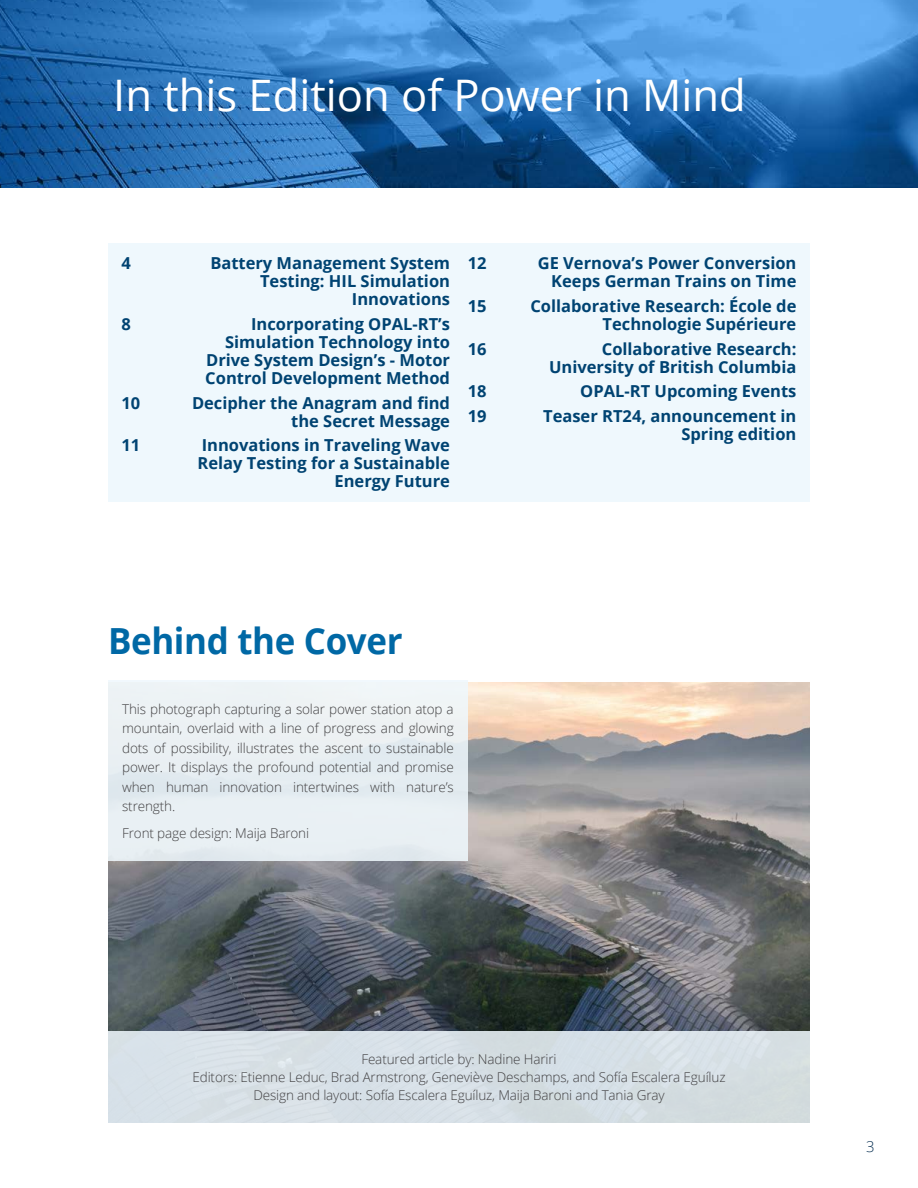
<style>
.page{position:relative;width:918px;height:1188px;background:#fff}
.page>*{position:absolute;margin:0;border:0;box-sizing:border-box;transform-origin:0 0}
.t1{font:43.5px "Open Sans";color:#fff}
.t2{font:700 36px "Open Sans";letter-spacing:-.01em;color:#0068a5}
.t3{font:700 16.5px/18px "Open Sans";color:#004372;text-align:right}
.t4{font:300 14.85px "Open Sans";color:#0b3254}
.t5{font:300 13.5px/19.5px "Open Sans";letter-spacing:-.01em;color:#414042;text-align:justify}
</style>
<div class="page">
<img style="left:0;top:0;width:918px;height:188px">
<img style="left:108px;top:682px;width:702px;height:349px">
<div style="left:108px;top:243px;width:702px;height:258px;background:#eff8fd"></div>
<div style="left:108px;top:680px;width:360px;height:181px;background:#e9f0f3"></div>
<div style="left:108px;top:1031px;width:702px;height:92px;background:#d6e0e6"></div>
<h1 class="t1" style="left:113px;top:66px;width:634px">In this Edition of Power in Mind</h1>
<p class="t3" style="left:122px;top:254px;width:11px">4</p>
<p class="t3" style="left:210px;top:254px;width:241px">Battery Management System<br>Testing: HIL Simulation<br>Innovations</p>
<p class="t3" style="left:121px;top:314px;width:11px">8</p>
<p class="t3" style="left:205px;top:314px;width:246px">Incorporating OPAL-RT’s<br>Simulation Technology into<br>Drive System Design’s - Motor<br>Control Development Method</p>
<p class="t3" style="left:121px;top:393px;width:20px">10</p>
<p class="t3" style="left:192px;top:393px;width:260px">Decipher the Anagram and find the Secret Message</p>
<p class="t3" style="left:121px;top:436px;width:20px">11</p>
<p class="t3" style="left:198px;top:436px;width:254px">Innovations in Traveling Wave<br>Relay Testing for a Sustainable<br>Energy Future</p>
<p class="t3" style="left:468px;top:254px;width:20px">12</p>
<p class="t3" style="left:538px;top:254px;width:260px">GE Vernova’s Power Conversion<br>Keeps German Trains on Time</p>
<p class="t3" style="left:468px;top:296px;width:20px">15</p>
<p class="t3" style="left:530px;top:296px;width:268px">Collaborative Research: École de<br>Technologie Supérieure</p>
<p class="t3" style="left:468px;top:339px;width:20px">16</p>
<p class="t3" style="left:549px;top:339px;width:249px">Collaborative Research:<br>University of British Columbia</p>
<p class="t3" style="left:468px;top:382px;width:20px">18</p>
<p class="t3" style="left:580px;top:382px;width:218px">OPAL-RT Upcoming Events</p>
<p class="t3" style="left:468px;top:407px;width:20px">19</p>
<p class="t3" style="left:543px;top:407px;width:255px">Teaser RT24, announcement in<br>Spring edition</p>
<h2 class="t2" style="left:108px;top:615px;width:296px">Behind the Cover</h2>
<p class="t5" style="left:122px;top:699px;width:333px">This photograph capturing a solar power station atop a mountain, overlaid with a line of progress and glowing dots of possibility, illustrates the ascent to sustainable power. It displays the profound potential and promise when human innovation intertwines with nature’s strength.</p>
<p class="t5" style="left:122px;top:823px;width:188px">Front page design: Maija Baroni</p>
<p class="t5" style="left:193px;top:1050px;width:535px;line-height:18px;text-align:center">Featured article by: Nadine Hariri<br>Editors: Etienne Leduc, Brad Armstrong, Geneviève Deschamps, and Sofía Escalera Eguíluz<br>Design and layout: Sofía Escalera Eguíluz, Maija Baroni and Tania Gray</p>
<p class="t4" style="left:866px;top:1136px;width:10px">3</p>
</div>
